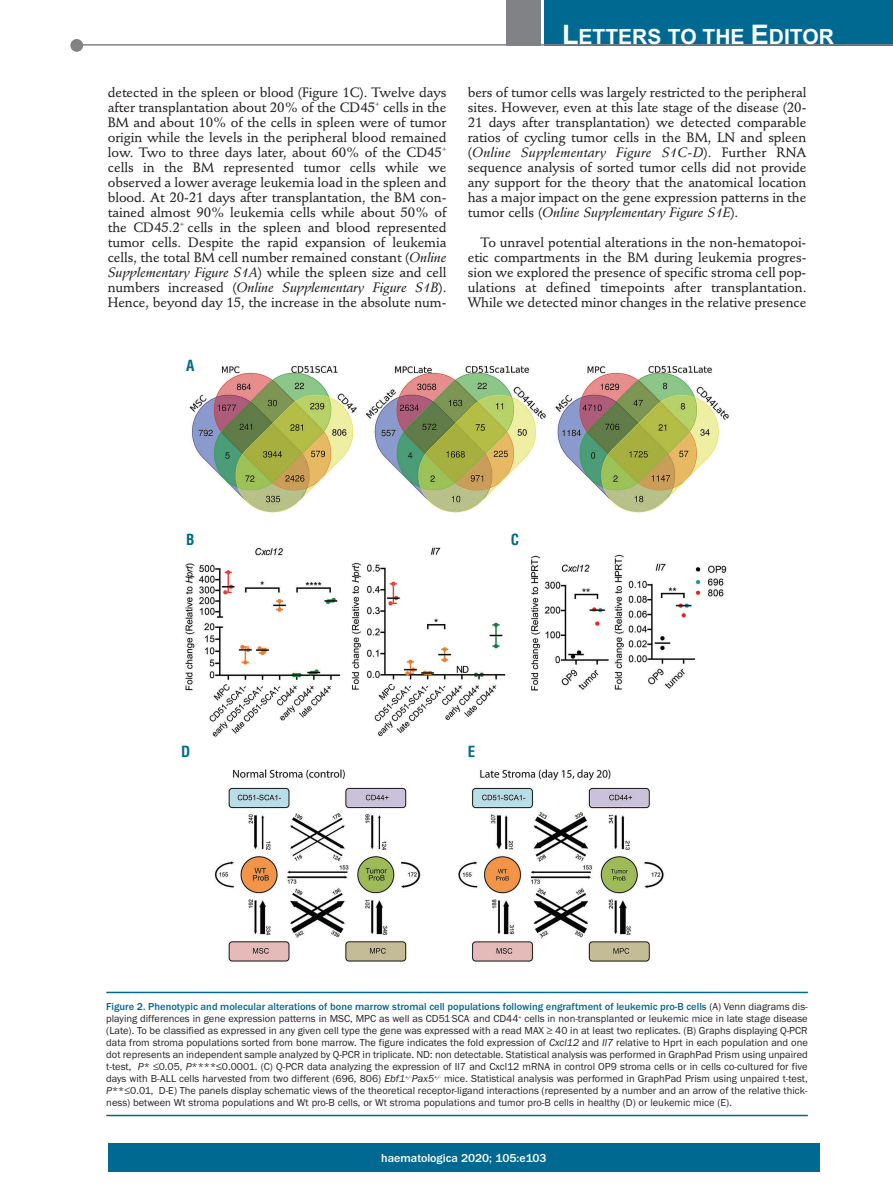
<style>
.page{position:relative;width:893px;height:1191px;background:#fff}
.page>*{position:absolute;margin:0;border:0;box-sizing:border-box;transform-origin:0 0}
.t1{font:700 21px "Arial";color:#fff}
.t2{font:700 condensed 15px "Helvetica";color:#006991}
.t3{font:500 13.5px/15px "Stempel Schneidler";letter-spacing:-.005em;color:#231f20;text-align:justify}
.t4{font:italic 13.5px "Stempel Schneidler Med";letter-spacing:-.005em;color:#231f20}
.t5{font:italic 13.5px "Stempel Schneidler Med";letter-spacing:.015em;color:#231f20}
.t6{font:500 12px "Franklin Gothic";color:#fff}
.t7{font:10.5px/12px "Franklin Gothic";color:#231f20;text-align:justify}
.s1{font-family:"Stempel Schneidler Med";font-weight:400;font-style:italic}
.s2{font-family:"Stempel Schneidler";font-weight:500;font-style:normal}
.s3{font-size:27px}
.s4{font-weight:500;color:#006991}
.s5{font-style:italic}
</style>
<div class="page">
<div style="left:107px;top:1143px;width:713px;height:28px;background:#006991"></div>
<div style="left:544px;top:0;width:349px;height:45px;background:#006991"></div>
<div style="left:506px;top:0;width:34px;height:45px;background:#808285"></div>
<div style="left:70px;top:39px;width:13px;height:13px;background:#808285;border-radius:50%"></div>
<hr style="left:78px;top:44px;width:815px;height:2px;background:#808285">
<img style="left:185px;top:365px;width:545px;height:597px">
<hr style="left:106px;top:991px;width:702px;height:2px;background:#006991">
<hr style="left:106px;top:1114px;width:702px;height:2px;background:#006991">
<p class="t3" style="left:108px;top:86px;width:340px">detected in the spleen or blood (Figure 1C). Twelve days after transplantation about 20% of the CD45<sup>+</sup> cells in the BM and about 10% of the cells in spleen were of tumor origin while the levels in the peripheral blood remained low. Two to three days later, about 60% of the CD45<sup>+ </sup>cells in the BM represented tumor cells while we observed a lower average leukemia load in the spleen and blood. At 20-21 days after transplantation, the BM con&shy;tained almost 90% leukemia cells while about 50% of the CD45.2<sup>+</sup> cells in the spleen and blood represented tumor cells. Despite the rapid expansion of leukemia cells, the total BM cell number remained constant (<span class="s1">Online Supplementary Figure S1A</span>) while the spleen size and cell</p>
<p class="t4" style="left:108px;top:282px;width:340px"><span class="s2">numbers increased (</span>Online Supplementary Figure S1B<span class="s2">).</span></p>
<p class="t3" style="left:108px;top:296px;width:340px">Hence, beyond day 15, the increase in the absolute num-</p>
<p class="t2" style="left:186px;top:356px;width:10px">A</p>
<h1 class="t1" style="left:562px;top:25px;width:273px"><span class="s3">L</span>ETTERS TO THE <span class="s3">E</span>DITOR</h1>
<p class="t3" style="left:468px;top:86px;width:340px">bers of tumor cells was largely restricted to the peripheral sites. However, even at this late stage of the disease (20- 21 days after transplantation) we detected comparable ratios of cycling tumor cells in the BM, LN and spleen</p>
<p class="t5" style="left:468px;top:147px;width:340px"><span class="s2">(</span>Online Supplementary Figure S1C-D<span class="s2">). Further RNA</span></p>
<p class="t3" style="left:468px;top:161px;width:340px">sequence analysis of sorted tumor cells did not provide any support for the theory that the anatomical location has a major impact on the gene expression patterns in the</p>
<p class="t4" style="left:468px;top:207px;width:272px"><span class="s2">tumor cells (</span>Online Supplementary Figure S1E<span class="s2">).</span></p>
<p class="t3" style="left:468px;top:236px;width:340px;text-indent:13px">To unravel potential alterations in the non-hematopoi&shy;etic compartments in the BM during leukemia progres&shy;sion we explored the presence of specific stroma cell pop&shy;ulations at defined timepoints after transplantation.<br>While we detected minor changes in the relative presence</p>
<p class="t2" style="left:186px;top:531px;width:10px">B</p>
<p class="t2" style="left:511px;top:531px;width:10px">C</p>
<p class="t2" style="left:181px;top:743px;width:11px">D</p>
<p class="t2" style="left:468px;top:743px;width:9px">E</p>
<p class="t7" style="left:106px;top:1000px;width:703px"><span class="s4">Figure 2. Phenotypic and molecular alterations of bone marrow stromal cell populations following engraftment of leukemic pro-B cells</span> (A) Venn diagrams dis&shy;playing differences in gene expression patterns in MSC, MPC as well as CD51<sup>-</sup>SCA<sup>-</sup> and CD44<sup>+</sup> cells in non-transplanted or leukemic mice in late stage disease (Late). To be classified as expressed in any given cell type the gene was expressed with a read MAX ≥ 40 in at least two replicates. (B) Graphs displaying Q-PCR data from stroma populations sorted from bone marrow. The figure indicates the fold expression of <span class="s5">Cxcl12</span> and <span class="s5">Il7</span> relative to Hprt in each population and one dot represents an independent sample analyzed by Q-PCR in triplicate. ND: non detectable. Statistical analysis was performed in GraphPad Prism using unpaired t-test, <span class="s5">P</span>* ≤0.05, <span class="s5">P</span>****≤0.0001. (C) Q-PCR data analyzing the expression of Il7 and Cxcl12 mRNA in control OP9 stroma cells or in cells co-cultured for five days with B-ALL cells harvested from two different (696, 806) <span class="s5">Ebf1</span><sup>+/-</sup><span class="s5">Pax5</span><sup>+/-</sup> mice. Statistical analysis was performed in GraphPad Prism using unpaired t-test, <span class="s5">P</span>**≤0.01, D-E) The panels display schematic views of the theoretical receptor-ligand interactions (represented by a number and an arrow of the relative thick&shy;ness) between Wt stroma populations and Wt pro-B cells, or Wt stroma populations and tumor pro-B cells in healthy (D) or leukemic mice (E).</p>
<p class="t6" style="left:381px;top:1150px;width:167px">haematologica 2020; 105:e103</p>
</div>
